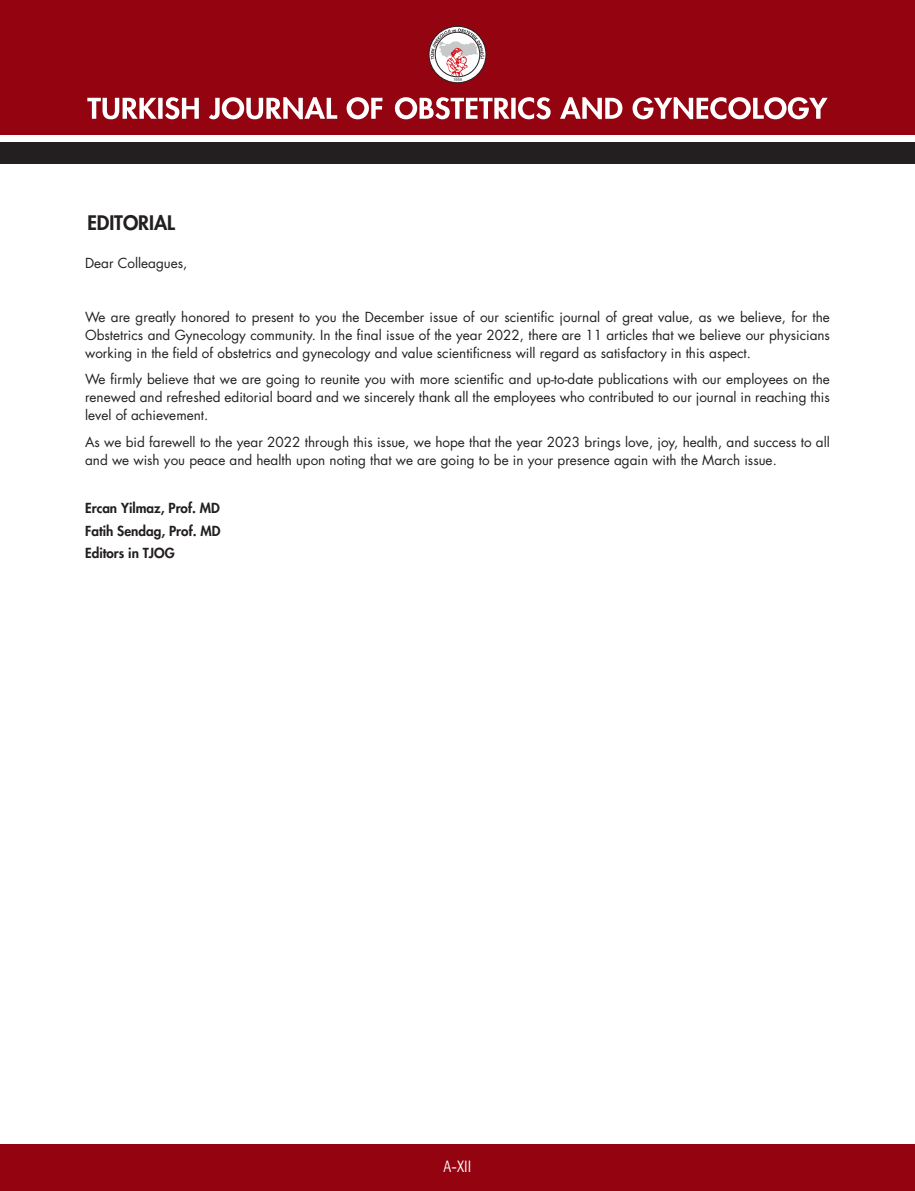
<style>
.page{position:relative;width:915px;height:1191px;background:#fff}
.page>*{position:absolute;margin:0;border:0;box-sizing:border-box;transform-origin:0 0}
.t1{font:800 19.5px "Futura Std";color:#231f20}
.t2{font:16.5px "Rotis Semi Sans Std";color:#fff;scale:.83 1}
.t3{font:13.5px/18px "Futura Std";color:#231f20;text-align:justify}
.t4{font:800 13.5px "Futura Std";color:#231f20}
</style>
<div class="page">
<div style="left:0;top:0;width:914px;height:135px;background:#940410"></div>
<div style="left:0;top:142px;width:914px;height:22px;background:#231f20"></div>
<div style="left:428px;top:26px;width:58px;height:57px;border:1px solid #231f20;border-radius:50%"></div>
<svg style="left:430px;top:29px;width:54px;height:52px;background:#cbacaf"></svg>
<svg style="left:395px;top:97px;width:432px;height:22px"></svg>
<svg style="left:87px;top:97px;width:295px;height:22px"></svg>
<div style="left:0;top:1144px;width:914px;height:47px;background:#940410"></div>
<p class="t1" style="left:87px;top:210px;width:89px">EDITORIAL</p>
<p class="t3" style="left:85px;top:255px;width:104px">Dear Colleagues,</p>
<p class="t3" style="left:85px;top:308px;width:746px">We are greatly honored to present to you the December issue of our scientific journal of great value, as we believe, for the Obstetrics and Gynecology community. In the final issue of the year 2022, there are 11 articles that we believe our physicians working in the field of obstetrics and gynecology and value scientificness will regard as satisfactory in this aspect.</p>
<p class="t3" style="left:85px;top:370px;width:746px">We firmly believe that we are going to reunite you with more scientific and up-to-date publications with our employees on the renewed and refreshed editorial board and we sincerely thank all the employees who contributed to our journal in reaching this level of achievement.</p>
<p class="t3" style="left:85px;top:433px;width:746px">As we bid farewell to the year 2022 through this issue, we hope that the year 2023 brings love, joy, health, and success to all and we wish you peace and health upon noting that we are going to be in your presence again with the March issue.</p>
<p class="t4" style="left:85px;top:500px;width:136px">Ercan Yilmaz, Prof. MD</p>
<p class="t4" style="left:85px;top:522px;width:137px">Fatih Sendag, Prof. MD</p>
<p class="t4" style="left:85px;top:544px;width:91px">Editors in TJOG</p>
<p class="t2" style="left:443px;top:1156px;width:35px">A-XII</p>
</div>
